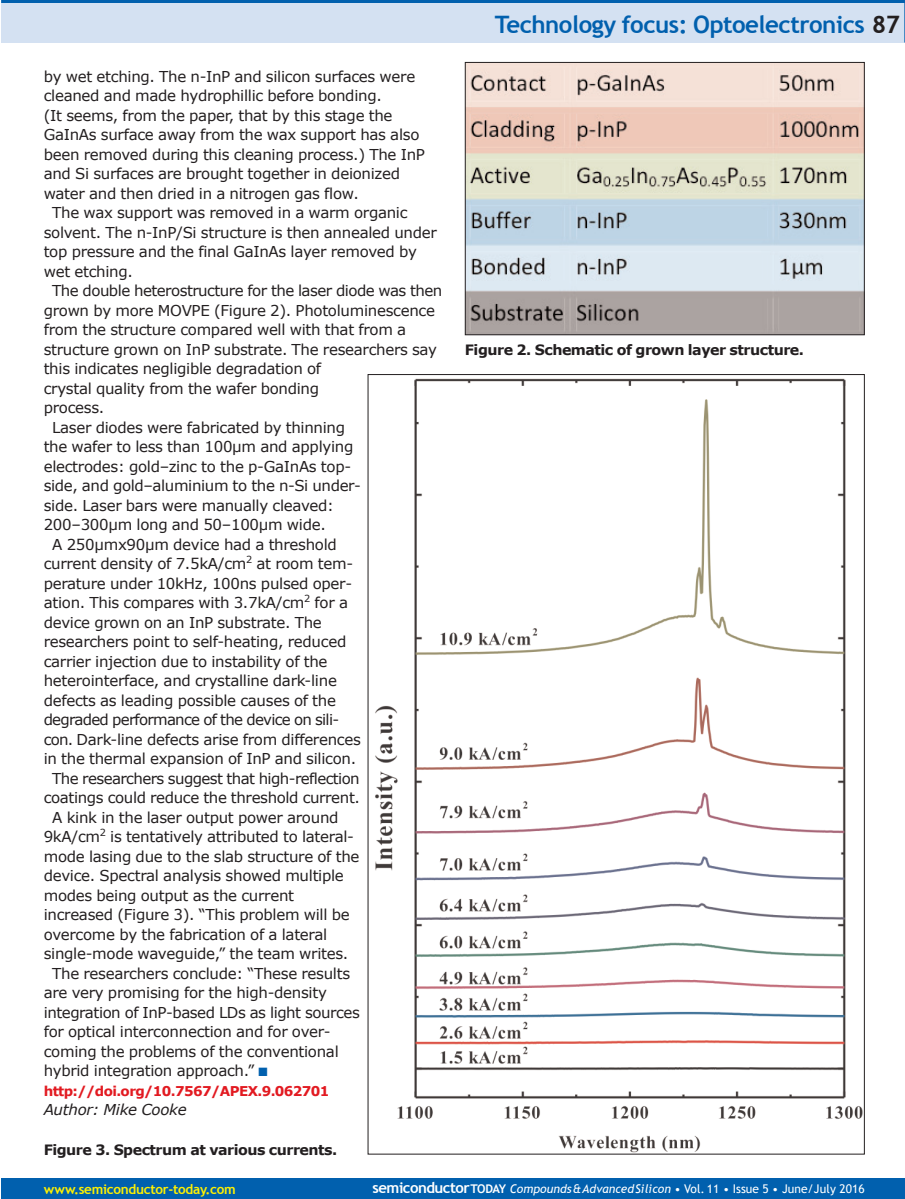
<style>
.page{position:relative;width:905px;height:1199px;background:#fff}
.page>*{position:absolute;margin:0;border:0;box-sizing:border-box;transform-origin:0 0}
.t1{font:700 24px "Trebuchet MS";letter-spacing:-.02em;color:#0160ae}
.t2{font:15px "Verdana";letter-spacing:-.02em;color:#231f20}
.t3{font:15px "Verdana";letter-spacing:-.04em;color:#231f20}
.t4{font:15px "Verdana";letter-spacing:-.05em;color:#231f20}
.t5{font:italic 15px "Verdana";letter-spacing:-.02em;color:#231f20}
.t6{font:700 14.25px "Verdana";letter-spacing:-.035em;color:#231f20}
.t7{font:700 13.5px "Verdana";letter-spacing:-.045em;color:#e21a21}
.t8{font:700 13.5px "Trebuchet MS";letter-spacing:-.02em;color:#fff101}
.t9{font:12px "Trebuchet MS";letter-spacing:.005em;color:#fff}
.s1{color:#0160ae}
.s2{color:#231f20}
.s3{font-weight:700;font-size:15px}
.s4{font-weight:700}
.s5{font-style:italic}
</style>
<div class="page">
<div style="left:1px;top:0;width:903px;height:43px;background:#d4e1f2"></div>
<hr style="left:904px;top:0;width:1px;height:43px;background:#0160ae">
<hr style="left:1px;top:0;width:903px;height:3px;background:#0160ae">
<div style="left:1px;top:1178px;width:903px;height:20px;background:#0160ae"></div>
<img style="left:467px;top:64px;width:395px;height:269px">
<div style="left:465px;top:62px;width:399px;height:273px;border:1px solid #231f20"></div>
<img style="left:375px;top:378px;width:487px;height:774px">
<p class="t2" style="left:44px;top:66px;width:373px">by wet etching. The n-InP and silicon surfaces were</p>
<p class="t2" style="left:44px;top:86px;width:339px">cleaned and made hydrophillic before bonding.</p>
<p class="t2" style="left:44px;top:105px;width:350px">(It seems, from the paper, that by this stage the</p>
<p class="t2" style="left:44px;top:125px;width:377px">GaInAs surface away from the wax support has also</p>
<p class="t2" style="left:44px;top:144px;width:383px">been removed during this cleaning process.) The InP</p>
<p class="t2" style="left:44px;top:164px;width:358px">and Si surfaces are brought together in deionized</p>
<p class="t2" style="left:44px;top:183px;width:316px">water and then dried in a nitrogen gas flow.</p>
<p class="t2" style="left:52px;top:203px;width:357px">The wax support was removed in a warm organic</p>
<p class="t2" style="left:44px;top:222px;width:394px">solvent. The n-InP/Si structure is then annealed under</p>
<p class="t2" style="left:44px;top:242px;width:375px">top pressure and the final GaInAs layer removed by</p>
<p class="t2" style="left:44px;top:261px;width:91px">wet etching.</p>
<p class="t2" style="left:52px;top:281px;width:392px">The double heterostructure for the laser diode was then</p>
<p class="t2" style="left:44px;top:300px;width:393px">grown by more MOVPE (Figure 2). Photoluminescence</p>
<p class="t2" style="left:44px;top:320px;width:364px">from the structure compared well with that from a</p>
<p class="t2" style="left:44px;top:339px;width:395px">structure grown on InP substrate. The researchers say</p>
<p class="t2" style="left:44px;top:359px;width:279px">this indicates negligible degradation of</p>
<p class="t2" style="left:44px;top:378px;width:277px">crystal quality from the wafer bonding</p>
<p class="t2" style="left:44px;top:398px;width:62px">process.</p>
<p class="t2" style="left:52px;top:417px;width:294px">Laser diodes were fabricated by thinning</p>
<p class="t2" style="left:44px;top:437px;width:311px">the wafer to less than 100µm and applying</p>
<p class="t2" style="left:44px;top:456px;width:309px">electrodes: gold–zinc to the p-GaInAs top-</p>
<p class="t2" style="left:44px;top:476px;width:319px">side, and gold–aluminium to the n-Si under-</p>
<p class="t2" style="left:44px;top:495px;width:292px">side. Laser bars were manually cleaved:</p>
<p class="t2" style="left:44px;top:515px;width:284px">200–300µm long and 50–100µm wide.</p>
<p class="t2" style="left:52px;top:534px;width:286px">A 250µmx90µm device had a threshold</p>
<p class="t2" style="left:44px;top:554px;width:311px">current density of 7.5kA/cm<sup>2</sup> at room tem-</p>
<p class="t2" style="left:44px;top:573px;width:310px">perature under 10kHz, 100ns pulsed oper-</p>
<p class="t2" style="left:44px;top:593px;width:306px">ation. This compares with 3.7kA/cm<sup>2</sup> for a</p>
<p class="t2" style="left:44px;top:612px;width:280px">device grown on an InP substrate. The</p>
<p class="t2" style="left:44px;top:632px;width:304px">researchers point to self-heating, reduced</p>
<p class="t2" style="left:44px;top:651px;width:285px">carrier injection due to instability of the</p>
<p class="t2" style="left:44px;top:671px;width:295px">heterointerface, and crystalline dark-line</p>
<p class="t2" style="left:44px;top:690px;width:294px">defects as leading possible causes of the</p>
<p class="t4" style="left:44px;top:710px;width:297px">degraded performance of the device on sili-</p>
<p class="t2" style="left:44px;top:729px;width:319px">con. Dark-line defects arise from differences</p>
<p class="t2" style="left:44px;top:749px;width:314px">in the thermal expansion of InP and silicon.</p>
<p class="t3" style="left:52px;top:768px;width:309px">The researchers suggest that high-reflection</p>
<p class="t2" style="left:44px;top:788px;width:318px">coatings could reduce the threshold current.</p>
<p class="t2" style="left:52px;top:807px;width:288px">A kink in the laser output power around</p>
<p class="t2" style="left:44px;top:827px;width:312px">9kA/cm<sup>2</sup> is tentatively attributed to lateral-</p>
<p class="t2" style="left:44px;top:846px;width:317px">mode lasing due to the slab structure of the</p>
<p class="t2" style="left:44px;top:866px;width:302px">device. Spectral analysis showed multiple</p>
<p class="t2" style="left:44px;top:885px;width:252px">modes being output as the current</p>
<p class="t2" style="left:44px;top:905px;width:307px">increased (Figure 3). “This problem will be</p>
<p class="t2" style="left:44px;top:924px;width:285px">overcome by the fabrication of a lateral</p>
<p class="t2" style="left:44px;top:944px;width:306px">single-mode waveguide,” the team writes.</p>
<p class="t2" style="left:52px;top:963px;width:299px">The researchers conclude: “These results</p>
<p class="t2" style="left:44px;top:983px;width:285px">are very promising for the high-density</p>
<p class="t2" style="left:44px;top:1002px;width:317px">integration of InP-based LDs as light sources</p>
<p class="t2" style="left:44px;top:1022px;width:288px">for optical interconnection and for over-</p>
<p class="t2" style="left:44px;top:1041px;width:296px">coming the problems of the conventional</p>
<p class="t2" style="left:44px;top:1061px;width:225px">hybrid integration approach.” <span class="s1">■</span></p>
<p class="t7" style="left:44px;top:1082px;width:287px">http://doi.org/10.7567/APEX.9.062701</p>
<p class="t5" style="left:44px;top:1100px;width:144px">Author: Mike Cooke</p>
<p class="t6" style="left:44px;top:1140px;width:295px">Figure 3. Spectrum at various currents.</p>
<p class="t1" style="left:495px;top:10px;width:406px">Technology focus: Optoelectronics <span class="s2">87</span></p>
<p class="t6" style="left:465px;top:340px;width:340px">Figure 2. Schematic of grown layer structure.</p>
<p class="t8" style="left:44px;top:1180px;width:194px">www.semiconductor-today.com</p>
<p class="t9" style="left:372px;top:1181px;width:493px"><span class="s3">semiconductor</span><span class="s4">TODAY</span> <span class="s5">Compounds&amp;AdvancedSilicon</span> • Vol. 11 • Issue 5 • June/July 2016</p>
</div>
